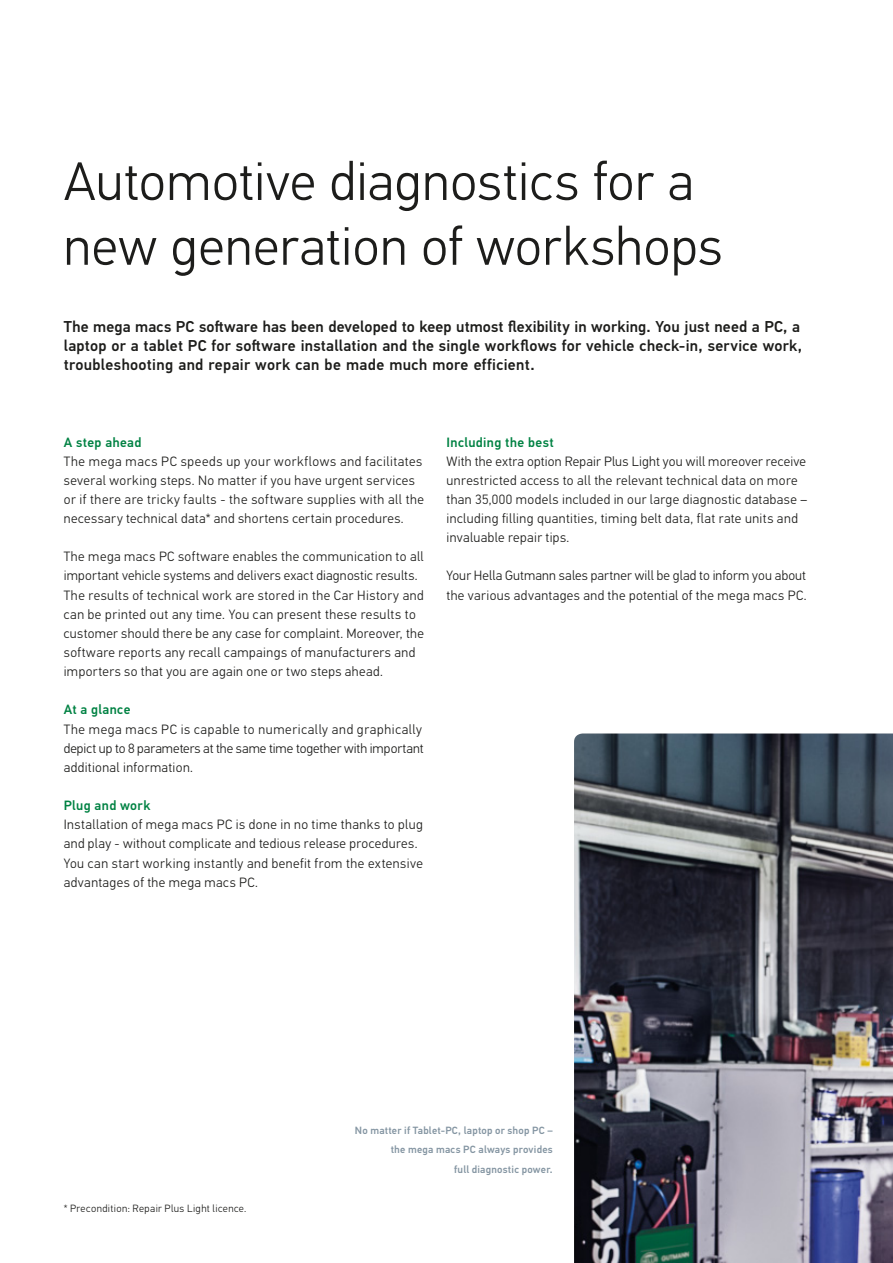
<style>
.page{position:relative;width:893px;height:1263px;background:#fff}
.page>*{position:absolute;margin:0;border:0;box-sizing:border-box;transform-origin:0 0}
.t1{font:300 54px/64.8px "Hella DIN Universal";letter-spacing:.01em;color:#1d1d1b}
.t2{font:500 15.75px/19.2px "Hella DIN Universal";letter-spacing:.015em;color:#1d1d1b}
.t3{font:300 13.5px/19.2px "Hella DIN Universal";letter-spacing:.03em;color:#1d1d1b}
.t4{font:500 13.5px "Hella DIN Universal";letter-spacing:.03em;color:#008243}
.t5{font:500 10.5px/19.2px "Hella DIN Universal";letter-spacing:.02em;color:#8495a2;text-align:right}
.t6{font:300 10.5px "Hella DIN Universal";letter-spacing:.04em;color:#1d1d1b}
</style>
<div class="page">
<img style="left:574px;top:733px;width:319px;height:530px">
<h1 class="t1" style="left:64px;top:153px;width:660px">Automotive diagnostics for a new generation of workshops</h1>
<p class="t2" style="left:64px;top:318px;width:740px">The mega macs PC so-ware has been developed to keep utmost flexibility in working. You just need a PC, a laptop or a tablet PC for so-ware installation and the single workflows for vehicle check-in, service work, troubleshooting and repair work can be made much more efficient.</p>
<p class="t4" style="left:64px;top:437px;width:79px">A step ahead</p>
<p class="t3" style="left:64px;top:452px;width:362px">The mega macs PC speeds up your workflows and facilitates several working steps. No matter if you have urgent services or if there are tricky faults - the software supplies with all the necessary technical data* and shortens certain procedures.</p>
<p class="t3" style="left:64px;top:548px;width:362px">The mega macs PC software enables the communication to all important vehicle systems and delivers exact diagnostic results.<br>The results of technical work are stored in the Car History and can be printed out any time. You can present these results to customer should there be any case for complaint. Moreover, the software reports any recall campaings of manufacturers and importers so that you are again one or two steps ahead.</p>
<p class="t4" style="left:64px;top:705px;width:68px">At a glance</p>
<p class="t3" style="left:64px;top:720px;width:361px;text-align:justify">The mega macs PC is capable to numerically and graphically depict up to 8 parameters at the same time together with important additional information.</p>
<p class="t4" style="left:64px;top:800px;width:88px">Plug and work</p>
<p class="t3" style="left:64px;top:816px;width:361px">Installation of mega macs PC is done in no time thanks to plug and play - without complicate and tedious release procedures.<br>You can start working instantly and benefit from the extensive advantages of the mega macs PC.</p>
<p class="t4" style="left:446px;top:437px;width:109px">Including the best</p>
<p class="t3" style="left:446px;top:452px;width:362px">With the extra option Repair Plus Light you will moreover receive unrestricted access to all the relevant technical data on more than 35,000 models included in our large diagnostic database – including filling quantities, timing belt data, flat rate units and invaluable repair tips.</p>
<p class="t3" style="left:446px;top:567px;width:361px">Your Hella Gutmann sales partner will be glad to inform you about the various advantages and the potential of the mega macs PC.</p>
<p class="t6" style="left:64px;top:1204px;width:184px">* Precondition: Repair Plus Light licence.</p>
<p class="t5" style="left:355px;top:1122px;width:199px">No matter if Tablet-PC, laptop or shop PC – the mega macs PC always provides<br>full diagnostic power.</p>
</div>
